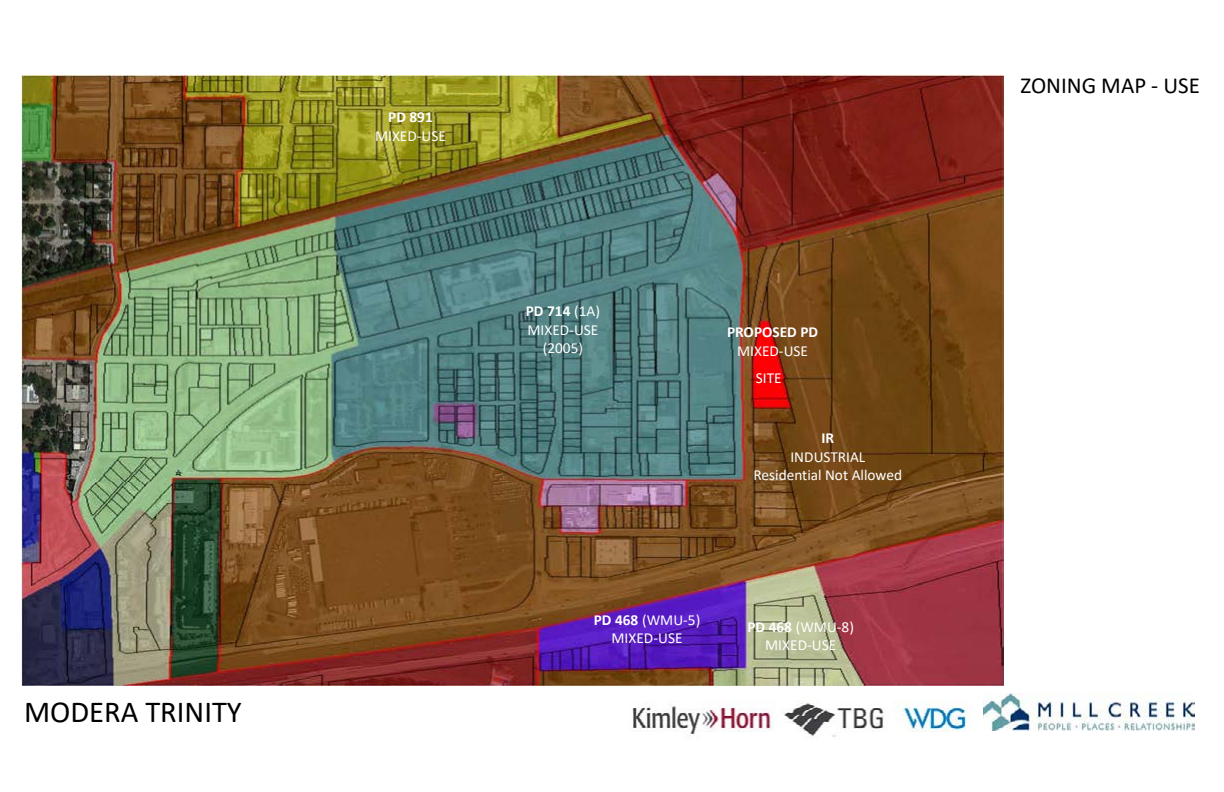
<style>
.page{position:relative;width:1224px;height:792px;background:#fff}
.page>*{position:absolute;margin:0;border:0;box-sizing:border-box;transform-origin:0 0}
.t1{font:30.6px "Calibri";color:#000}
.t2{font:23px "Calibri";color:#000}
.t3{font:15.3px/18.4px "Calibri";color:#fff;text-align:center}
.t4{font:700 15.3px "Calibri";color:#fff}
.s1{font-weight:700}
</style>
<div class="page">
<img style="left:984px;top:693px;width:211px;height:37px">
<img style="left:621px;top:685px;width:352px;height:53px">
<img style="left:21px;top:75px;width:982px;height:610px">
<h1 class="t1" style="left:24px;top:691px;width:219px">MODERA TRINITY</h1>
<p class="t4" style="left:388px;top:107px;width:46px">PD 891</p>
<p class="t3" style="left:375px;top:126px;width:72px">MIXED‐USE</p>
<p class="t3" style="left:526px;top:302px;width:76px"><span class="s1">PD 714</span> (1A)<br>MIXED‐USE (2005)</p>
<p class="t4" style="left:727px;top:321px;width:93px">PROPOSED PD</p>
<p class="t3" style="left:737px;top:341px;width:72px">MIXED‐USE</p>
<p class="t3" style="left:756px;top:368px;width:27px">SITE</p>
<p class="t4" style="left:821px;top:427px;width:14px">IR</p>
<p class="t3" style="left:754px;top:447px;width:150px">INDUSTRIAL<br>Residential Not Allowed</p>
<p class="t3" style="left:594px;top:610px;width:108px"><span class="s1">PD 468</span> (WMU‐5)<br>MIXED‐USE</p>
<p class="t3" style="left:747px;top:617px;width:108px"><span class="s1">PD 468</span> (WMU‐8)<br>MIXED‐USE</p>
<h2 class="t2" style="left:1021px;top:69px;width:181px">ZONING MAP ‐ USE</h2>
</div>
